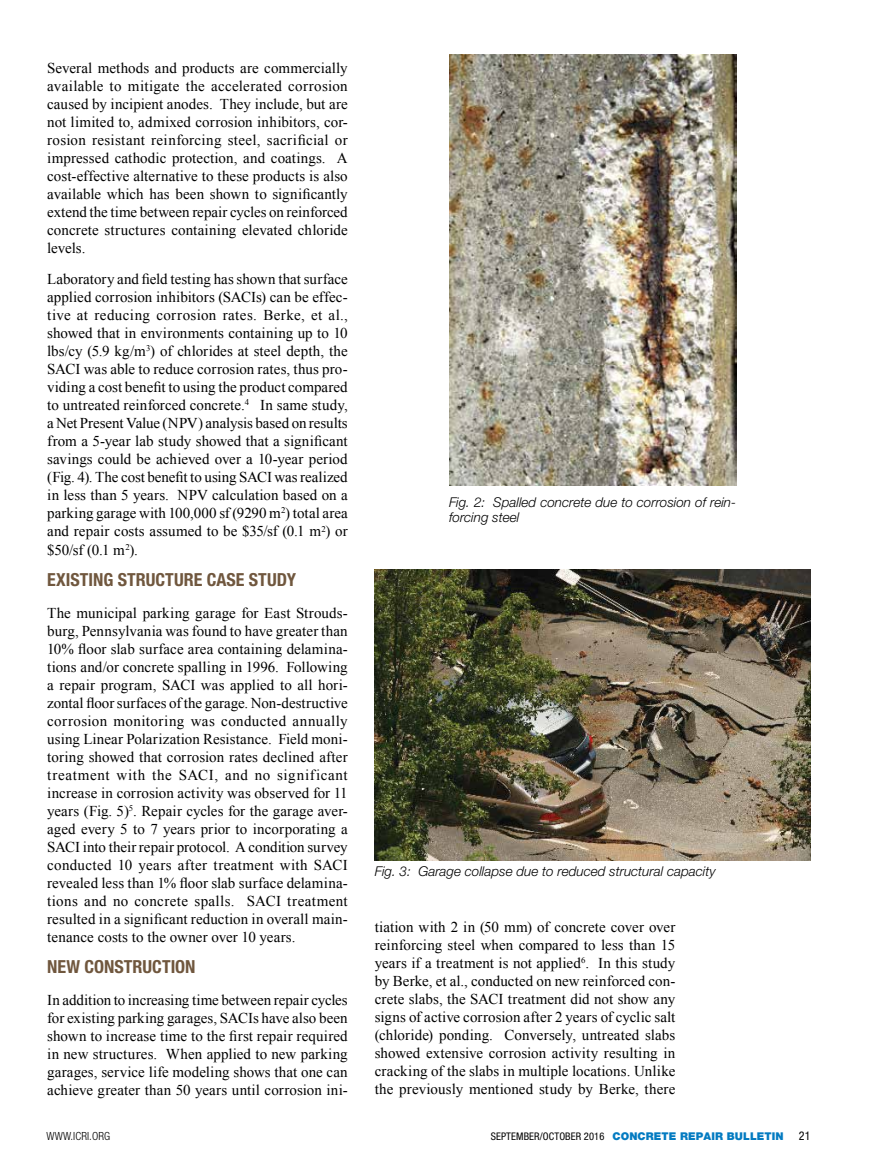
<style>
.page{position:relative;width:878px;height:1175px;background:#fff}
.page>*{position:absolute;margin:0;border:0;box-sizing:border-box;transform-origin:0 0}
.t1{font:700 condensed 18px "Helvetica Neue LT Std";color:#70573e}
.t2{font:15px/18px "Times New Roman";letter-spacing:.005em;color:#000;text-align:justify}
.t3{font:italic 300 13.5px/15px "Helvetica Neue LT Std";color:#000}
.t4{font:condensed 12px "Helvetica Neue LT Std";color:#000}
.t5{font:300 condensed 11.25px "Helvetica Neue LT Std";letter-spacing:.01em;color:#000}
.t6{font:900 10.8px "Helvetica Neue LT Std";letter-spacing:.01em;color:#047bc1}
.s1{font-weight:400;font-stretch:condensed;font-size:10.5px;color:#000}
</style>
<div class="page">
<img style="left:375px;top:570px;width:435px;height:290px">
<img style="left:449px;top:54px;width:287px;height:431px">
<p class="t2" style="left:47px;top:59px;width:302px">Several methods and products are commercially available to mitigate the accelerated corrosion caused by incipient anodes. They include, but are not limited to, admixed corrosion inhibitors, cor&shy;rosion resistant reinforcing steel, sacrificial or impressed cathodic protection, and coatings. A cost-effective alternative to these products is also available which has been shown to significantly extend the time between repair cycles on reinforced concrete structures containing elevated chloride levels.</p>
<p class="t2" style="left:47px;top:270px;width:302px">Laboratory and field testing has shown that surface applied corrosion inhibitors (SACIs) can be effec&shy;tive at reducing corrosion rates. Berke, et al., showed that in environments containing up to 10 lbs/cy (5.9 kg/m<sup>3</sup>) of chlorides at steel depth, the SACI was able to reduce corrosion rates, thus pro&shy;viding a cost benefit to using the product compared to untreated reinforced concrete.<sup>4</sup> In same study, a Net Present Value (NPV) analysis based on results from a 5-year lab study showed that a significant savings could be achieved over a 10-year period (Fig. 4). The cost benefit to using SACI was realized in less than 5 years. NPV calculation based on a parking garage with 100,000 sf (9290 m<sup>2</sup>) total area and repair costs assumed to be $35/sf (0.1 m<sup>2</sup>) or $50/sf (0.1 m<sup>2</sup>).</p>
<p class="t1" style="left:47px;top:568px;width:250px">EXISTING STRUCTURE CASE STUDY</p>
<p class="t2" style="left:47px;top:603px;width:302px">The municipal parking garage for East Strouds&shy;burg, Pennsylvania was found to have greater than 10% floor slab surface area containing delamina&shy;tions and/or concrete spalling in 1996. Following a repair program, SACI was applied to all hori&shy;zontal floor surfaces of the garage. Non-destructive corrosion monitoring was conducted annually using Linear Polarization Resistance. Field moni&shy;toring showed that corrosion rates declined after treatment with the SACI, and no significant increase in corrosion activity was observed for 11 years (Fig. 5)<sup>5</sup>. Repair cycles for the garage aver&shy;aged every 5 to 7 years prior to incorporating a SACI into their repair protocol. A condition survey conducted 10 years after treatment with SACI revealed less than 1% floor slab surface delamina&shy;tions and no concrete spalls. SACI treatment resulted in a significant reduction in overall main&shy;tenance costs to the owner over 10 years.</p>
<p class="t1" style="left:47px;top:955px;width:150px">NEW CONSTRUCTION</p>
<p class="t2" style="left:47px;top:990px;width:302px">In addition to increasing time between repair cycles for existing parking garages, SACIs have also been shown to increase time to the first repair required in new structures. When applied to new parking garages, service life modeling shows that one can achieve greater than 50 years until corrosion ini-</p>
<p class="t3" style="left:449px;top:494px;width:289px">Fig. 2: Spalled concrete due to corrosion of rein&shy;forcing steel</p>
<p class="t3" style="left:375px;top:863px;width:342px">Fig. 3: Garage collapse due to reduced structural capacity</p>
<p class="t2" style="left:375px;top:917px;width:302px">tiation with 2 in (50 mm) of concrete cover over reinforcing steel when compared to less than 15 years if a treatment is not applied<sup>6</sup>. In this study by Berke, et al., conducted on new reinforced con&shy;crete slabs, the SACI treatment did not show any signs of active corrosion after 2 years of cyclic salt (chloride) ponding. Conversely, untreated slabs showed extensive corrosion activity resulting in cracking of the slabs in multiple locations. Unlike the previously mentioned study by Berke, there</p>
<p class="t5" style="left:46px;top:1129px;width:65px">WWW.ICRI.ORG</p>
<p class="t6" style="left:491px;top:1130px;width:294px"><span class="s1">SEPTEMBER/OCTOBER 2016</span> CONCRETE REPAIR BULLETIN</p>
<p class="t4" style="left:798px;top:1129px;width:13px">21</p>
</div>
